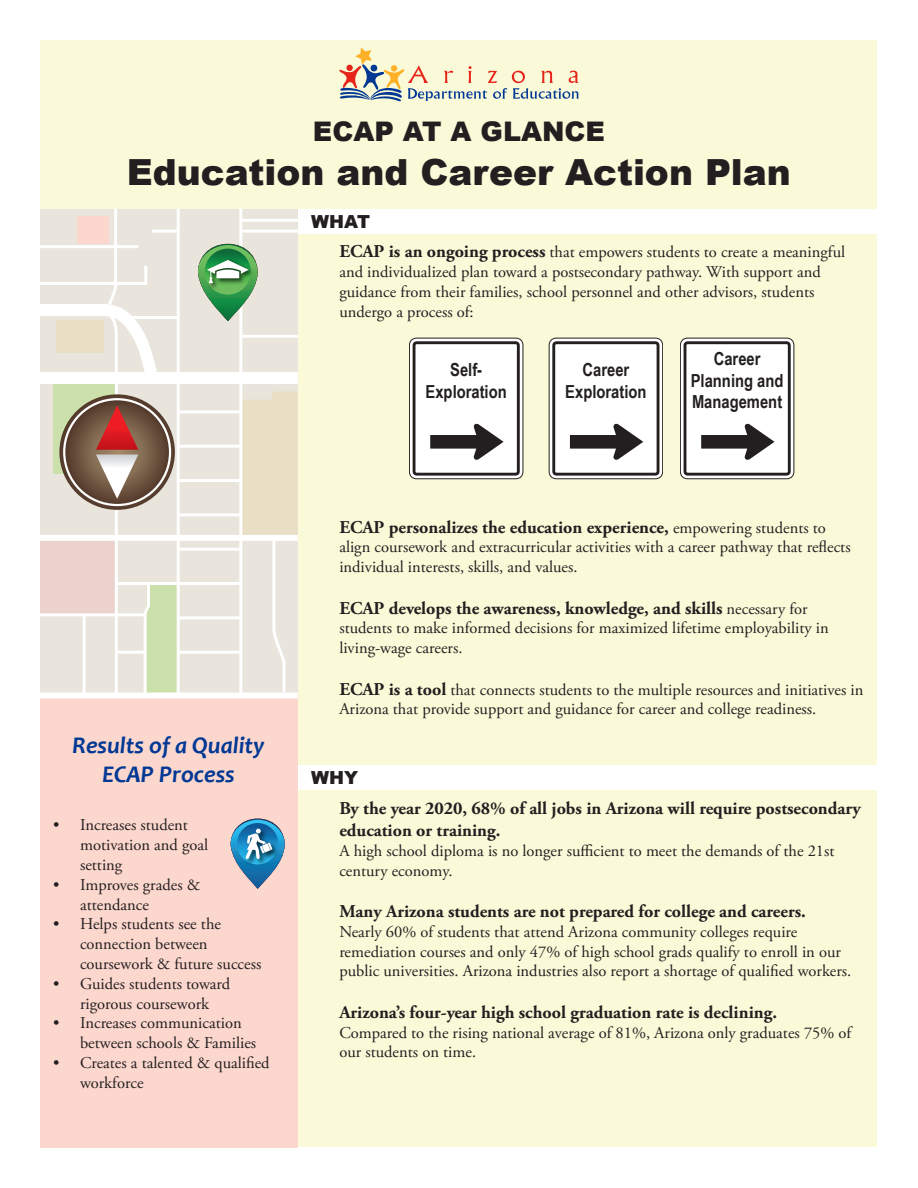
<style>
.page{position:relative;width:918px;height:1188px;background:#fff}
.page>*{position:absolute;margin:0;border:0;box-sizing:border-box;transform-origin:0 0}
.headings{font:900 36px "Arial";color:#231f20}
.headings-2{font:900 27px "Arial";color:#231f20}
.t1{font:italic 700 24px "Candara";color:#003894}
.headings-3{font:700 18px/21.6px "Adobe Garamond Pro";color:#231f20}
.t2{font:700 18px/21.6px "Arial Narrow";color:#231f20;text-align:center}
.t3{font:900 18px "Arial";color:#231f20}
.t4{font:16.5px/19.8px "Adobe Garamond Pro";color:#231f20}
.s1{font-weight:700;font-size:18px}
.s2{font-weight:400;font-size:16.5px}
</style>
<div class="page">
<div style="left:40px;top:40px;width:838px;height:1108px;background:#fafad9"></div>
<div style="left:40px;top:209px;width:258px;height:487px;background:#e9e5dc"></div>
<div style="left:40px;top:696px;width:258px;height:452px;background:#fcd7cd"></div>
<div style="left:177px;top:207px;width:65px;height:490px;border:3px solid #fff"></div>
<div style="left:39px;top:535px;width:259px;height:6px;background:#fff"></div>
<hr style="left:242px;top:219px;width:56px;height:3px;background:#fff">
<hr style="left:242px;top:230px;width:56px;height:3px;background:#fff">
<hr style="left:242px;top:335px;width:56px;height:3px;background:#fff">
<hr style="left:179px;top:410px;width:61px;height:3px;background:#fff">
<hr style="left:179px;top:445px;width:61px;height:3px;background:#fff">
<hr style="left:179px;top:479px;width:61px;height:3px;background:#fff">
<hr style="left:179px;top:513px;width:61px;height:3px;background:#fff">
<hr style="left:179px;top:548px;width:61px;height:3px;background:#fff">
<hr style="left:116px;top:582px;width:124px;height:3px;background:#fff">
<hr style="left:179px;top:616px;width:61px;height:3px;background:#fff">
<hr style="left:179px;top:651px;width:61px;height:3px;background:#fff">
<div style="left:39px;top:693px;width:259px;height:6px;background:#fff"></div>
<svg style="left:242px;top:392px;width:56px;height:304px"></svg>
<div style="left:39px;top:372px;width:259px;height:12px;background:#fff"></div>
<svg style="left:230px;top:819px;width:55px;height:70px"></svg>
<svg style="left:40px;top:207px;width:139px;height:492px"></svg>
<div style="left:680px;top:338px;width:114px;height:141px;background:linear-gradient(to right,#fff,#fff);border-radius:7px"></div>
<div style="left:680px;top:338px;width:114px;height:141px;border:1px solid #231f20;border-radius:7px"></div>
<svg style="left:684px;top:341px;width:107px;height:135px"></svg>
<svg style="left:549px;top:338px;width:114px;height:141px"></svg>
<div style="left:549px;top:338px;width:114px;height:141px;border:1px solid #231f20;border-radius:7px"></div>
<svg style="left:552px;top:341px;width:107px;height:135px"></svg>
<div style="left:409px;top:338px;width:114px;height:141px;background:linear-gradient(to right,#fff,#fff);border-radius:7px"></div>
<div style="left:409px;top:338px;width:114px;height:141px;border:1px solid #231f20;border-radius:7px"></div>
<svg style="left:413px;top:341px;width:107px;height:135px"></svg>
<svg style="left:339px;top:47px;width:240px;height:54px"></svg>
<svg style="left:198px;top:244px;width:60px;height:77px"></svg>
<div style="left:298px;top:209px;width:580px;height:25px;background:#fff"></div>
<div style="left:298px;top:765px;width:580px;height:24px;background:#fff"></div>
<p class="headings-2" style="left:313px;top:112px;width:294px">ECAP AT A GLANCE</p>
<p class="headings" style="left:127px;top:146px;width:666px">Education and Career Action Plan</p>
<p class="t3" style="left:311px;top:208px;width:60px">WHAT</p>
<p class="t4" style="left:339px;top:243px;width:507px"><span class="s1">ECAP is an ongoing process</span> that empowers students to create a meaningful and individualized plan toward a postsecondary pathway. With support and guidance from their families, school personnel and other advisors, students undergo a process of:</p>
<p class="t2" style="left:426px;top:358px;width:83px">Self-<br>Exploration</p>
<p class="t2" style="left:583px;top:358px;width:48px">Career</p>
<p class="t2" style="left:565px;top:380px;width:83px">Exploration</p>
<p class="t2" style="left:714px;top:347px;width:48px">Career</p>
<p class="t2" style="left:691px;top:369px;width:94px">Planning and</p>
<p class="t2" style="left:692px;top:390px;width:92px">Management</p>
<p class="t1" style="left:72px;top:730px;width:194px">Results of a Quality</p>
<p class="t1" style="left:102px;top:759px;width:134px">ECAP Process</p>
<p class="t4" style="left:80px;top:816px;width:130px;text-indent:-27px">• Increases student motivation and goal setting</p>
<p class="t4" style="left:80px;top:875px;width:122px;text-indent:-27px">• Improves grades &amp; attendance</p>
<p class="t4" style="left:80px;top:915px;width:183px;text-indent:-27px">• Helps students see the connection between coursework &amp; future success</p>
<p class="t4" style="left:53px;top:974px;width:179px;text-align:center">• Guides students toward rigorous coursework</p>
<p class="t4" style="left:80px;top:1014px;width:178px;text-indent:-27px">• Increases communication between schools &amp; Families</p>
<p class="t4" style="left:80px;top:1053px;width:191px;text-indent:-27px">• Creates a talented &amp; qualified workforce</p>
<p class="headings-3" style="left:339px;top:516px;width:488px">ECAP personalizes the education experience, <span class="s2">empowering students to</span></p>
<p class="t4" style="left:339px;top:538px;width:513px">align coursework and extracurricular activities with a career pathway that reflects individual interests, skills, and values.</p>
<p class="headings-3" style="left:339px;top:597px;width:470px">ECAP develops the awareness, knowledge, and skills <span class="s2">necessary for</span></p>
<p class="t4" style="left:339px;top:619px;width:491px">students to make informed decisions for maximized lifetime employability in living-wage careers.</p>
<p class="t4" style="left:339px;top:680px;width:526px"><span class="s1">ECAP is a tool</span> that connects students to the multiple resources and initiatives in<br>Arizona that provide support and guidance for career and college readiness.</p>
<p class="t3" style="left:311px;top:764px;width:48px">WHY</p>
<p class="headings-3" style="left:339px;top:798px;width:523px">By the year 2020, 68% of all jobs in Arizona will require postsecondary education or training.</p>
<p class="t4" style="left:339px;top:841px;width:497px">A high school diploma is no longer sufficient to meet the demands of the 21st century economy.</p>
<p class="headings-3" style="left:339px;top:901px;width:468px">Many Arizona students are not prepared for college and careers.</p>
<p class="t4" style="left:339px;top:922px;width:514px">Nearly 60% of students that attend Arizona community colleges require remediation courses and only 47% of high school grads qualify to enroll in our public universities. Arizona industries also report a shortage of qualified workers.</p>
<p class="headings-3" style="left:339px;top:1002px;width:439px">Arizona’s four-year high school graduation rate is declining.</p>
<p class="t4" style="left:339px;top:1023px;width:514px">Compared to the rising national average of 81%, Arizona only graduates 75% of our students on time.</p>
</div>
